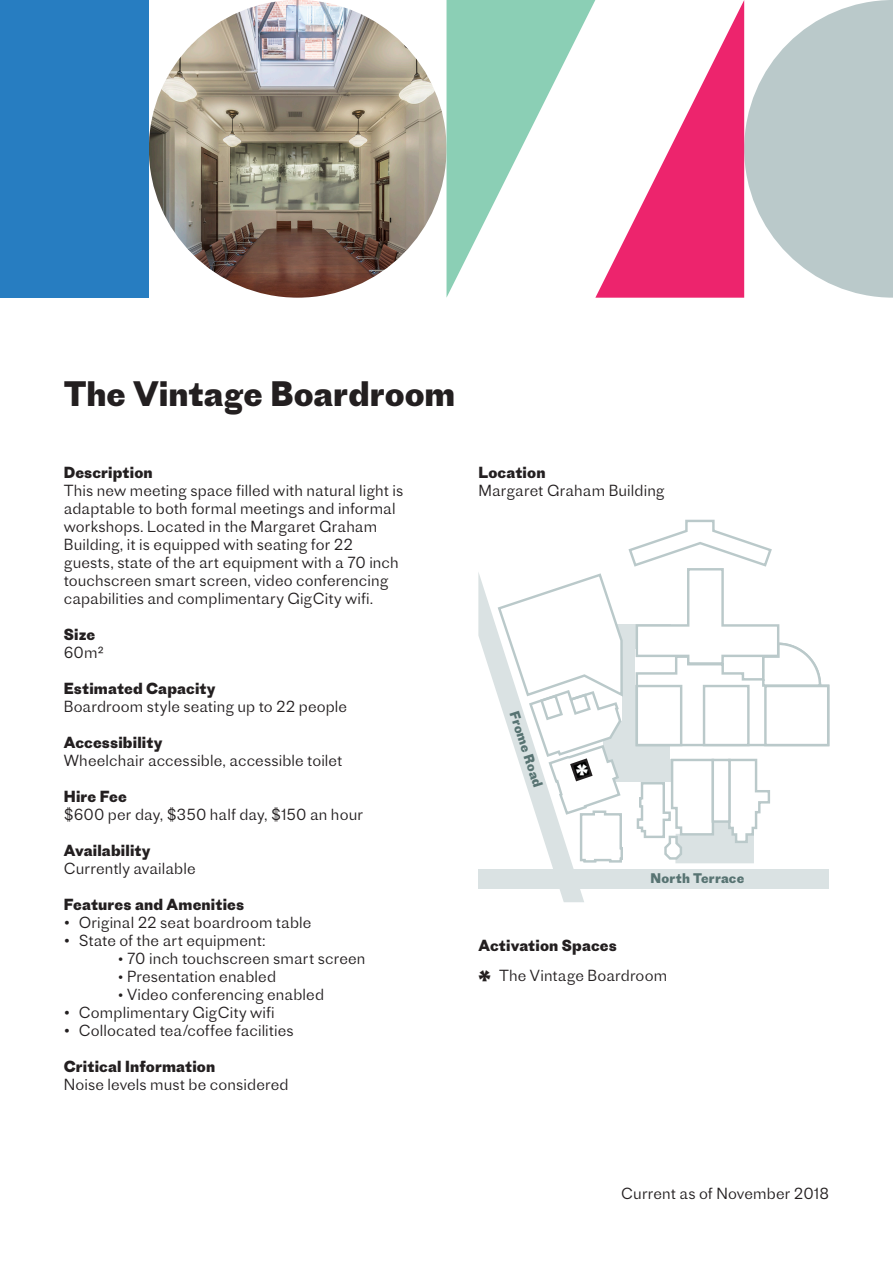
<style>
.page{position:relative;width:893px;height:1263px;background:#fff}
.page>*{position:absolute;margin:0;border:0;box-sizing:border-box;transform-origin:0 0}
.Body{font:700 33px "Proto Grotesk";color:#231f20}
.Body-2{font:700 30px "Proto Grotesk";color:#fff}
.Body-3{font:700 30px "Proto Grotesk";color:#231f20}
.Body-4{font:300 15px/18px "Proto Grotesk";letter-spacing:.005em;color:#231f20}
.Body-5{font:700 15px/18px "Proto Grotesk";letter-spacing:.01em;color:#231f20}
.t1{font:700 13.05px "Proto Grotesk";letter-spacing:.015em;color:#577372}
.s1{font-weight:700}
.s2{font-weight:300}
.s3{font-size:16.5px}
</style>
<div class="page">
<svg style="left:478px;top:519px;width:351px;height:383px"></svg>
<img style="left:149px;top:0;width:297px;height:298px;border-radius:149px">
<div style="left:0;top:0;width:149px;height:298px;background:#277dc1"></div>
<svg style="left:446px;top:0;width:447px;height:298px"></svg>
<p class="Body" style="left:64px;top:370px;width:393px">The Vintage Boardroom</p>
<p class="Body-4" style="left:64px;top:463px;width:341px"><span class="s1">Description<br></span>This new meeting space filled with natural light is adaptable to both formal meetings and informal workshops. Located in the Margaret Graham Building, it is equipped with seating for 22 guests, state of the art equipment with a 70 inch touchscreen smart screen, video conferencing capabilities and complimentary GigCity wifi.</p>
<p class="Body-5" style="left:64px;top:625px;width:42px">Size<br><span class="s2">60m²</span></p>
<p class="Body-4" style="left:64px;top:679px;width:285px"><span class="s1">Estimated Capacity<br></span>Boardroom style seating up to 22 people</p>
<p class="Body-4" style="left:64px;top:733px;width:280px"><span class="s1">Accessibility<br></span>Wheelchair accessible, accessible toilet</p>
<p class="Body-4" style="left:64px;top:787px;width:301px"><span class="s1">Hire Fee<br></span>$600 per day, $350 half day, $150 an hour</p>
<p class="Body-4" style="left:64px;top:841px;width:133px"><span class="s1">Availability<br></span>Currently available</p>
<p class="Body-5" style="left:64px;top:895px;width:182px">Features and Amenities</p>
<p class="Body-4" style="left:64px;top:913px;width:249px"><span class="s3">•</span> Original 22 seat boardroom table</p>
<p class="Body-4" style="left:64px;top:931px;width:203px"><span class="s3">•</span> State of the art equipment:</p>
<p class="Body-4" style="left:118px;top:949px;width:249px">• 70 inch touchscreen smart screen</p>
<p class="Body-4" style="left:118px;top:967px;width:160px">• Presentation enabled</p>
<p class="Body-4" style="left:118px;top:985px;width:208px">• Video conferencing enabled</p>
<p class="Body-4" style="left:64px;top:1003px;width:212px"><span class="s3">•</span> Complimentary GigCity wifi</p>
<p class="Body-4" style="left:64px;top:1021px;width:231px"><span class="s3">•</span> Collocated tea/coffee facilities</p>
<p class="Body-5" style="left:64px;top:1057px;width:153px">Critical Information</p>
<p class="Body-4" style="left:64px;top:1075px;width:226px">Noise levels must be considered</p>
<p class="Body-4" style="left:478px;top:463px;width:188px"><span class="s1">Location<br></span>Margaret Graham Building</p>
<p class="t1" style="left:523px;top:709px;width:81px;rotate:72deg">Frome Road</p>
<p class="Body-2" style="left:575px;top:754px;width:15px">*</p>
<p class="t1" style="left:651px;top:868px;width:95px">North Terrace</p>
<p class="Body-5" style="left:478px;top:936px;width:140px">Activation Spaces</p>
<p class="Body-4" style="left:499px;top:966px;width:170px">The Vintage Boardroom</p>
<p class="Body-3" style="left:478px;top:960px;width:15px">*</p>
<p class="Body-4" style="left:621px;top:1184px;width:209px">Current as of November 2018</p>
</div>
